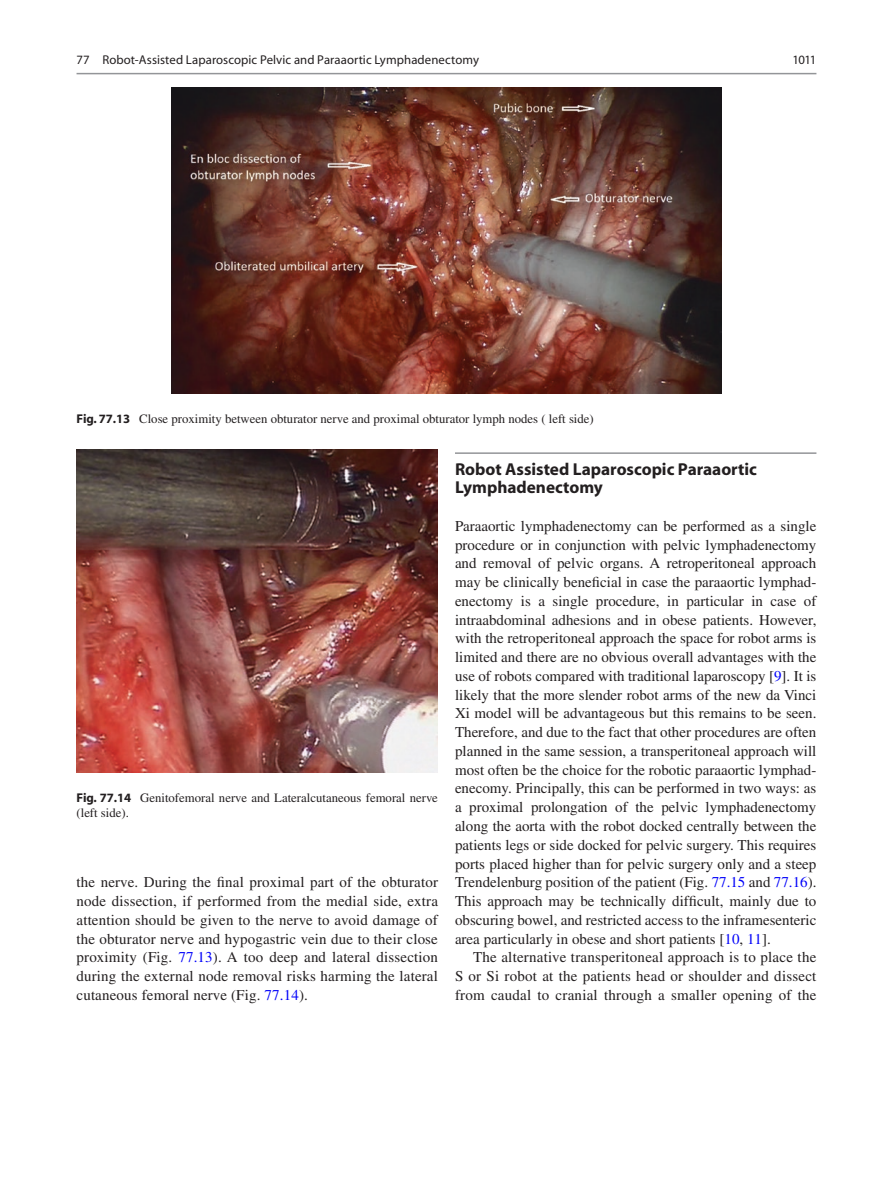
<style>
.page{position:relative;width:893px;height:1187px;background:#fff}
.page>*{position:absolute;margin:0;border:0;box-sizing:border-box;transform-origin:0 0}
.t1{font:700 17.25px/18.8px "Hsykhm Myriad";color:#231f20}
.t2{font:15px/18.8px "Nkfcjd Times";letter-spacing:.01em;color:#231f20;text-align:justify}
.t3{font:12.75px/15px "Nkfcjd Times";color:#231f20}
.t4{font:12.75px "Rrsmbk Myriad";letter-spacing:.01em;color:#231f20}
.t5{font:12.75px "Qgwckv Myriad";color:#231f20}
.s1{font-family:"Hsykhm Myriad";font-weight:700}
.s2{color:#0000fa}
</style>
<div class="page">
<hr style="left:455px;top:452px;width:361px;height:2px;background:#939598">
<img style="left:171px;top:88px;width:551px;height:306px">
<img style="left:77px;top:450px;width:361px;height:322px">
<hr style="left:77px;top:73px;width:739px;height:1px;background:#939598">
<p class="t4" style="left:77px;top:54px;width:404px">77 Robot-Assisted Laparoscopic Pelvic and Paraaortic Lymphadenectomy</p>
<p class="t3" style="left:77px;top:411px;width:519px"><span class="s1">Fig. 77.13</span> Close proximity between obturator nerve and proximal obturator lymph nodes ( left side)</p>
<p class="t5" style="left:792px;top:54px;width:26px">1011</p>
<p class="t3" style="left:77px;top:789px;width:363px"><span class="s1">Fig. 77.14</span> Genitofemoral nerve and Lateralcutaneous femoral nerve (left side).</p>
<p class="t2" style="left:77px;top:872px;width:363px">the nerve. During the final proximal part of the obturator node dissection, if performed from the medial side, extra attention should be given to the nerve to avoid damage of the obturator nerve and hypogastric vein due to their close proximity (Fig. <span class="s2">77.13</span>). A too deep and lateral dissection during the external node removal risks harming the lateral cutaneous femoral nerve (Fig. <span class="s2">77.14</span>).</p>
<p class="t1" style="left:455px;top:460px;width:304px">Robot Assisted Laparoscopic Paraaortic<br>Lymphadenectomy</p>
<p class="t2" style="left:455px;top:516px;width:363px">Paraaortic lymphadenectomy can be performed as a single procedure or in conjunction with pelvic lymphadenectomy and removal of pelvic organs. A retroperitoneal approach may be clinically beneficial in case the paraaortic lymphad&shy;enectomy is a single procedure, in particular in case of intraabdominal adhesions and in obese patients. However, with the retroperitoneal approach the space for robot arms is limited and there are no obvious overall advantages with the use of robots compared with traditional laparoscopy [<span class="s2">9</span>]. It is likely that the more slender robot arms of the new da Vinci Xi model will be advantageous but this remains to be seen.<br>Therefore, and due to the fact that other procedures are often planned in the same session, a transperitoneal approach will most often be the choice for the robotic paraaortic lymphad&shy;enecomy. Principally, this can be performed in two ways: as a proximal prolongation of the pelvic lymphadenectomy along the aorta with the robot docked centrally between the patients legs or side docked for pelvic surgery. This requires ports placed higher than for pelvic surgery only and a steep Trendelenburg position of the patient (Fig. <span class="s2">77.15</span> and <span class="s2">77.16</span>).<br>This approach may be technically difficult, mainly due to obscuring bowel, and restricted access to the inframesenteric area particularly in obese and short patients [<span class="s2">10</span>, <span class="s2">11</span>].</p>
<p class="t2" style="left:455px;top:947px;width:363px;text-indent:18px">The alternative transperitoneal approach is to place the S or Si robot at the patients head or shoulder and dissect from caudal to cranial through a smaller opening of the</p>
</div>
